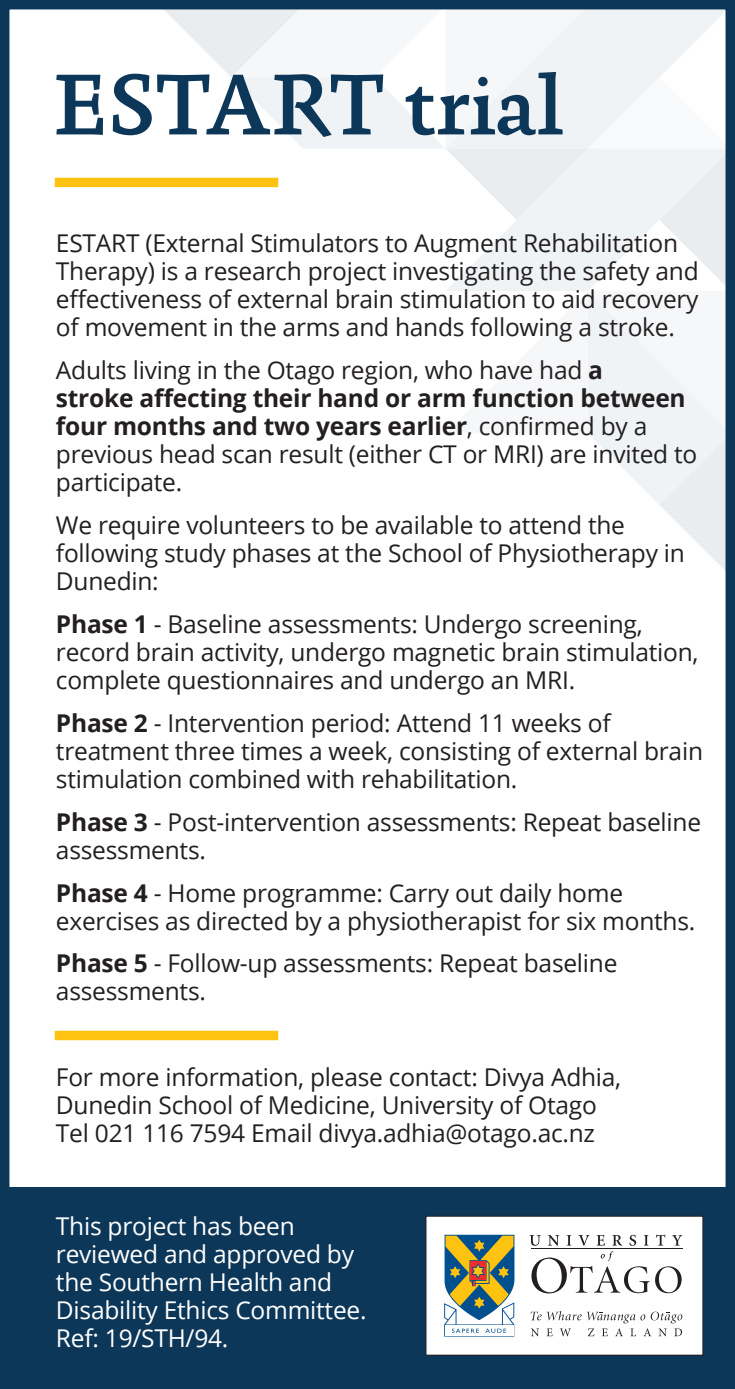
<style>
.page{position:relative;width:735px;height:1389px;background:#fff}
.page>*{position:absolute;margin:0;border:0;box-sizing:border-box;transform-origin:0 0}
.t1{font:500 87.5px "Absara OT";letter-spacing:-.025em;color:#0c3759}
.t2{font:24.5px/28px "Open Sans";letter-spacing:-.01em;color:#231f20}
.t3{font:24.5px/28px "Open Sans";letter-spacing:-.01em;color:#fff}
.s1{font-weight:700}
</style>
<div class="page">
<svg style="left:160px;top:10px;width:564px;height:559px"></svg>
<div style="left:0;top:0;width:734px;height:1389px;border:9px solid #0c3759"></div>
<div style="left:0;top:1187px;width:733px;height:200px;background:#0c3759"></div>
<div style="left:425px;top:1216px;width:277px;height:139px;background:#fff"></div>
<div style="left:425px;top:1216px;width:277px;height:139px;border:1px solid #231f20"></div>
<svg style="left:529px;top:1235px;width:152px;height:58px"></svg>
<hr style="left:530px;top:1249px;width:152px;height:1px;background:#231f20">
<svg style="left:660px;top:1313px;width:22px;height:10px"></svg>
<svg style="left:444px;top:1235px;width:70px;height:102px"></svg>
<svg style="left:530px;top:1311px;width:121px;height:25px"></svg>
<svg style="left:659px;top:1329px;width:7px;height:7px"></svg>
<svg style="left:674px;top:1329px;width:7px;height:7px"></svg>
<div style="left:55px;top:178px;width:223px;height:9px;background:#fec210"></div>
<div style="left:55px;top:1031px;width:223px;height:9px;background:#fec210"></div>
<h1 class="t1" style="left:52px;top:54px;width:513px">ESTART trial</h1>
<p class="t2" style="left:56px;top:229px;width:644px">ESTART (External Stimulators to Augment Rehabilitation Therapy) is a research project investigating the safety and effectiveness of external brain stimulation to aid recovery of movement in the arms and hands following a stroke.</p>
<p class="t2" style="left:56px;top:356px;width:642px">Adults living in the Otago region, who have had <span class="s1">a<br>stroke affecting their hand or arm function between four months and two years earlier</span>, confirmed by a previous head scan result (either CT or MRI) are invited to participate.</p>
<p class="t2" style="left:56px;top:510px;width:630px">We require volunteers to be available to attend the following study phases at the School of Physiotherapy in<br>Dunedin:</p>
<p class="t2" style="left:56px;top:609px;width:643px"><span class="s1">Phase 1</span> - Baseline assessments: Undergo screening, record brain activity, undergo magnetic brain stimulation, complete questionnaires and undergo an MRI.</p>
<p class="t2" style="left:56px;top:708px;width:648px"><span class="s1">Phase 2</span> - Intervention period: Attend 11 weeks of treatment three times a week, consisting of external brain stimulation combined with rehabilitation.</p>
<p class="t2" style="left:56px;top:807px;width:646px"><span class="s1">Phase 3</span> - Post-intervention assessments: Repeat baseline assessments.</p>
<p class="t2" style="left:56px;top:878px;width:640px"><span class="s1">Phase 4</span> - Home programme: Carry out daily home exercises as directed by a physiotherapist for six months.</p>
<p class="t2" style="left:56px;top:949px;width:562px"><span class="s1">Phase 5</span> - Follow-up assessments: Repeat baseline assessments.</p>
<p class="t2" style="left:56px;top:1063px;width:566px">For more information, please contact: Divya Adhia,<br>Dunedin School of Medicine, University of Otago<br>Tel 021 116 7594 Email divya.adhia@otago.ac.nz</p>
<p class="t3" style="left:56px;top:1211px;width:312px">This project has been reviewed and approved by the Southern Health and<br>Disability Ethics Committee.<br>Ref: 19/STH/94.</p>
</div>
